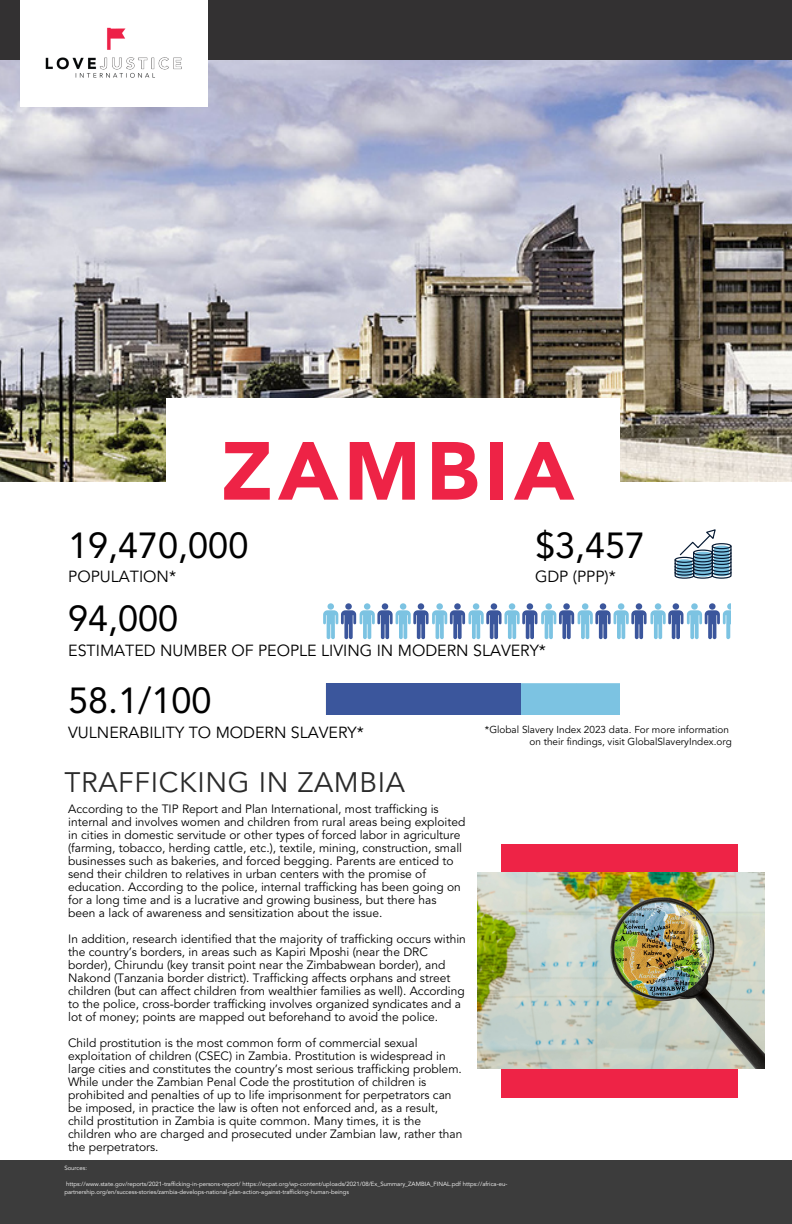
<style>
.page{position:relative;width:792px;height:1224px;background:#fff}
.page>*{position:absolute;margin:0;border:0;box-sizing:border-box;transform-origin:0 0}
.t1{font:900 81.4px "Avenir LT Std";letter-spacing:.065em;color:#ee2346}
.t2{font:36px "Avenir LT Std";color:#000}
.t3{font:28px "Avenir LT Std";letter-spacing:.025em;color:#2a2a2a}
.t4{font:16px "Avenir LT Std";color:#000}
.t5{font:12px/13px "Avenir LT Std";color:#000}
.t6{font:10px "Avenir LT Std";color:#000}
.t7{font:6px/8px "Avenir LT Std";color:#fff}
</style>
<div class="page">
<div style="left:0;top:0;width:792px;height:69px;background:#333132"></div>
<img style="left:0;top:60px;width:792px;height:421px">
<div style="left:0;top:1160px;width:792px;height:64px;background:#3c3c3c"></div>
<img style="left:166px;top:399px;width:453px;height:211px">
<div style="left:20px;top:0;width:189px;height:106px;background:#fff"></div>
<div style="left:520px;top:683px;width:100px;height:32px;background:#7cc3e2"></div>
<div style="left:326px;top:683px;width:194px;height:35px;background:#3b569c"></div>
<div style="left:327px;top:603px;width:7px;height:7px;background:#7cc3e2;border-radius:50%"></div>
<svg style="left:345px;top:603px;width:7px;height:7px"></svg>
<div style="left:364px;top:603px;width:6px;height:7px;background:#7cc3e2;border-radius:50%"></div>
<div style="left:382px;top:603px;width:6px;height:7px;background:#3b569c;border-radius:50%"></div>
<div style="left:400px;top:603px;width:6px;height:7px;background:#7cc3e2;border-radius:50%"></div>
<div style="left:418px;top:603px;width:6px;height:7px;background:#3b569c;border-radius:50%"></div>
<div style="left:436px;top:603px;width:7px;height:7px;background:#7cc3e2;border-radius:50%"></div>
<svg style="left:454px;top:603px;width:7px;height:7px"></svg>
<div style="left:473px;top:603px;width:6px;height:7px;background:#7cc3e2;border-radius:50%"></div>
<div style="left:491px;top:603px;width:6px;height:7px;background:#3b569c;border-radius:50%"></div>
<div style="left:509px;top:603px;width:6px;height:7px;background:#7cc3e2;border-radius:50%"></div>
<div style="left:527px;top:603px;width:6px;height:7px;background:#3b569c;border-radius:50%"></div>
<div style="left:502px;top:844px;width:236px;height:253px;background:#ee2346"></div>
<img style="left:478px;top:872px;width:286px;height:197px">
<svg style="left:675px;top:529px;width:57px;height:50px"></svg>
<div style="left:319px;top:715px;width:389px;height:38px;background:#fff"></div>
<div style="left:546px;top:603px;width:6px;height:7px;background:#7cc3e2;border-radius:50%"></div>
<svg style="left:563px;top:603px;width:7px;height:7px"></svg>
<div style="left:582px;top:603px;width:6px;height:7px;background:#7cc3e2;border-radius:50%"></div>
<div style="left:600px;top:603px;width:6px;height:7px;background:#3b569c;border-radius:50%"></div>
<div style="left:618px;top:603px;width:6px;height:7px;background:#7cc3e2;border-radius:50%"></div>
<div style="left:636px;top:603px;width:6px;height:7px;background:#3b569c;border-radius:50%"></div>
<div style="left:655px;top:603px;width:6px;height:7px;background:#7cc3e2;border-radius:50%"></div>
<div style="left:673px;top:603px;width:6px;height:7px;background:#3b569c;border-radius:50%"></div>
<svg style="left:691px;top:603px;width:7px;height:7px"></svg>
<div style="left:709px;top:603px;width:7px;height:7px;background:#3b569c;border-radius:50%"></div>
<div style="left:727px;top:603px;width:7px;height:7px;background:#7cc3e2;border-radius:50%"></div>
<svg style="left:323px;top:610px;width:408px;height:29px"></svg>
<div style="left:731px;top:602px;width:61px;height:38px;background:#fff"></div>
<p class="t1" style="left:221px;top:438px;width:355px">ZAMBIA</p>
<p class="t2" style="left:68px;top:531px;width:182px">19,470,000</p>
<p class="t4" style="left:68px;top:570px;width:109px">POPULATION*</p>
<p class="t2" style="left:68px;top:604px;width:112px">94,000</p>
<p class="t2" style="left:535px;top:531px;width:112px">$3,457</p>
<p class="t4" style="left:535px;top:570px;width:82px">GDP (PPP)*</p>
<p class="t4" style="left:68px;top:644px;width:479px">ESTIMATED NUMBER OF PEOPLE LIVING IN MODERN SLAVERY*</p>
<p class="t2" style="left:68px;top:685px;width:145px">58.1/100</p>
<p class="t4" style="left:68px;top:726px;width:297px">VULNERABILITY TO MODERN SLAVERY*</p>
<p class="t6" style="left:485px;top:726px;width:246px">*Global Slavery Index 2023 data. For more information</p>
<p class="t6" style="left:529px;top:737px;width:204px">on their findings, visit GlobalSlaveryIndex.org</p>
<p class="t3" style="left:64px;top:771px;width:342px">TRAFFICKING IN ZAMBIA</p>
<p class="t5" style="left:68px;top:803px;width:399px">According to the TIP Report and Plan International, most trafficking is internal and involves women and children from rural areas being exploited in cities in domestic servitude or other types of forced labor in agriculture (farming, tobacco, herding cattle, etc.), textile, mining, construction, small businesses such as bakeries, and forced begging. Parents are enticed to send their children to relatives in urban centers with the promise of education. According to the police, internal trafficking has been going on for a long time and is a lucrative and growing business, but there has been a lack of awareness and sensitization about the issue.</p>
<p class="t5" style="left:68px;top:933px;width:399px">In addition, research identified that the majority of trafficking occurs within the country’s borders, in areas such as Kapiri Mposhi (near the DRC border), Chirundu (key transit point near the Zimbabwean border), and Nakond (Tanzania border district). Trafficking affects orphans and street children (but can affect children from wealthier families as well). According to the police, cross-border trafficking involves organized syndicates and a lot of money; points are mapped out beforehand to avoid the police.</p>
<p class="t5" style="left:68px;top:1037px;width:396px">Child prostitution is the most common form of commercial sexual exploitation of children (CSEC) in Zambia. Prostitution is widespread in large cities and constitutes the country’s most serious trafficking problem.<br>While under the Zambian Penal Code the prostitution of children is prohibited and penalties of up to life imprisonment for perpetrators can be imposed, in practice the law is often not enforced and, as a result, child prostitution in Zambia is quite common. Many times, it is the children who are charged and prosecuted under Zambian law, rather than the perpetrators.</p>
<p class="t7" style="left:64px;top:1165px;width:24px">Sources:</p>
<p class="t7" style="left:64px;top:1181px;width:444px">https://www.state.gov/reports/2021-trafficking-in-persons-report/ https://ecpat.org/wp-content/uploads/2021/08/Ex_Summary_ZAMBIA_FINAL.pdf https://africa-eu&shy;partnership.org/en/success-stories/zambia-develops-national-plan-action-against-trafficking-human-beings</p>
</div>
